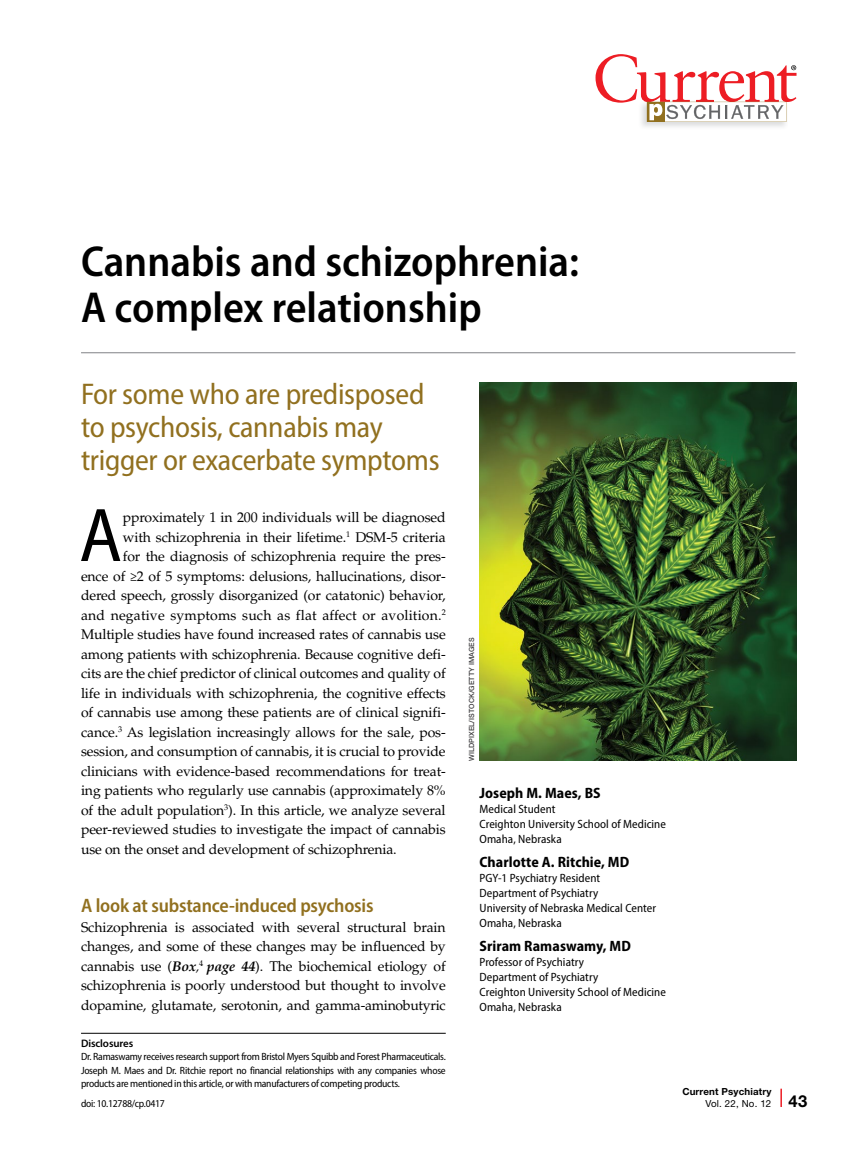
<style>
.page{position:relative;width:851px;height:1161px;background:#fff}
.page>*{position:absolute;margin:0;border:0;box-sizing:border-box;transform-origin:0 0}
.body_dropcap{font:semi-condensed 76.8px "Myriad Pro";color:#000}
.t1{font:600 semi-condensed 43.5px/46.5px "Myriad Pro";color:#000}
.abstract{font:semi-condensed 30px/33px "Myriad Pro";letter-spacing:-.01em;color:#91701f}
.sub2{font:600 semi-condensed 19.5px "Myriad Pro";letter-spacing:-.01em;color:#91701f}
.bbody_byline{font:700 semi-condensed 15px "Myriad Pro";letter-spacing:.005em;color:#000}
.body_dropcap-2{font:14.1px "Palatino LT Std";letter-spacing:-.01em;color:#000}
.body{font:14.1px/19.5px "Palatino LT Std";letter-spacing:-.01em;color:#000;text-align:justify}
.body_dropcap-3{font:14.1px "Palatino LT Std";letter-spacing:.01em;color:#000}
.body_af{font:semi-condensed 12px "Myriad Pro";letter-spacing:.005em;color:#000}
.bbody_disclosure{font:600 10.8px "Myriad Pro";letter-spacing:-.01em;color:#000}
.disclosure{font:semi-condensed 10.5px/13.5px "Myriad Pro";letter-spacing:-.025em;color:#000;text-align:justify}
.t2{font:700 9.75px/12px "Helvetica Neue LT Std";letter-spacing:.015em;color:#000}
.t3{font:500 7.2px "Helvetica Neue LT Std";letter-spacing:.01em;color:#414042}
.s1{font-weight:700;font-style:italic}
.s2{font-style:italic}
.s3{font-weight:400}
.s4{font-size:16.5px}
</style>
<div class="page">
<svg style="left:780px;top:1089px;width:1px;height:18px"></svg>
<hr style="left:81px;top:353px;width:714px;height:1px;background:#808285">
<svg style="left:595px;top:54px;width:201px;height:68px"></svg>
<img style="left:479px;top:383px;width:317px;height:377px">
<hr style="left:81px;top:1033px;width:365px;height:1px;background:#000">
<p class="t1" style="left:81px;top:237px;width:499px">Cannabis and schizophrenia:<br>A complex relationship</p>
<p class="abstract" style="left:81px;top:377px;width:360px">For some who are predisposed to psychosis, cannabis may trigger or exacerbate symptoms</p>
<p class="body_dropcap" style="left:79px;top:488px;width:44px">A</p>
<p class="body_dropcap-2" style="left:123px;top:509px;width:324px">pproximately 1 in 200 individuals will be diagnosed</p>
<p class="body_dropcap-2" style="left:123px;top:528px;width:324px">with schizophrenia in their lifetime.<sup>1</sup> DSM-5 criteria</p>
<p class="body_dropcap-2" style="left:123px;top:548px;width:324px">for the diagnosis of schizophrenia require the pres-</p>
<p class="body_dropcap-2" style="left:81px;top:567px;width:366px">ence of ≥2 of 5 symptoms: delusions, hallucinations, disor-</p>
<p class="body_dropcap-2" style="left:81px;top:587px;width:366px">dered speech, grossly disorganized (or catatonic) behavior,</p>
<p class="body_dropcap-3" style="left:81px;top:606px;width:366px">and negative symptoms such as flat affect or avolition.<sup>2</sup></p>
<p class="body_dropcap-2" style="left:81px;top:626px;width:366px">Multiple studies have found increased rates of cannabis use</p>
<p class="body_dropcap-2" style="left:81px;top:645px;width:366px">among patients with schizophrenia. Because cognitive defi-</p>
<p class="body_dropcap-2" style="left:81px;top:665px;width:366px">cits are the chief predictor of clinical outcomes and quality of</p>
<p class="body_dropcap-2" style="left:81px;top:684px;width:366px">life in individuals with schizophrenia, the cognitive effects</p>
<p class="body_dropcap-2" style="left:81px;top:704px;width:366px">of cannabis use among these patients are of clinical signifi-</p>
<p class="body_dropcap-2" style="left:81px;top:723px;width:366px">cance.<sup>3</sup> As legislation increasingly allows for the sale, pos-</p>
<p class="body_dropcap-2" style="left:81px;top:743px;width:366px">session, and consumption of cannabis, it is crucial to provide</p>
<p class="body_dropcap-2" style="left:81px;top:762px;width:366px">clinicians with evidence-based recommendations for treat-</p>
<p class="body_dropcap-2" style="left:81px;top:782px;width:366px">ing patients who regularly use cannabis (approximately 8%</p>
<p class="body_dropcap-2" style="left:81px;top:801px;width:366px">of the adult population<sup>3</sup>). In this article, we analyze several</p>
<p class="body_dropcap-2" style="left:81px;top:821px;width:366px">peer-reviewed studies to investigate the impact of cannabis</p>
<p class="body_dropcap-2" style="left:81px;top:840px;width:317px">use on the onset and development of schizophrenia.</p>
<p class="sub2" style="left:81px;top:893px;width:294px">A look at substance-induced psychosis</p>
<p class="body" style="left:81px;top:917px;width:366px">Schizophrenia is associated with several structural brain changes, and some of these changes may be influenced by cannabis use (<span class="s1">Box</span><span class="s2">,</span><sup>4</sup> <span class="s1">page 44</span>). The biochemical etiology of schizophrenia is poorly understood but thought to involve dopamine, glutamate, serotonin, and gamma-aminobutyric</p>
<p class="bbody_disclosure" style="left:81px;top:1036px;width:54px">Disclosures</p>
<p class="disclosure" style="left:81px;top:1050px;width:366px">Dr. Ramaswamy receives research support from Bristol Myers Squibb and Forest Pharmaceuticals.<br>Joseph M. Maes and Dr. Ritchie report no financial relationships with any companies whose products are mentioned in this article, or with manufacturers of competing products.</p>
<p class="disclosure" style="left:81px;top:1097px;width:85px">doi: 10.12788/cp.0417</p>
<p class="t3" style="left:467px;top:761px;width:125px;rotate:-90deg">WILDPIXEL/ISTOCK/GETTY IMAGES</p>
<p class="bbody_byline" style="left:479px;top:784px;width:123px">Joseph M. Maes, BS</p>
<p class="body_af" style="left:479px;top:802px;width:77px">Medical Student</p>
<p class="body_af" style="left:479px;top:817px;width:188px">Creighton University School of Medicine</p>
<p class="body_af" style="left:479px;top:832px;width:84px">Omaha, Nebraska</p>
<p class="bbody_byline" style="left:479px;top:852px;width:151px">Charlotte A. Ritchie, MD</p>
<p class="body_af" style="left:479px;top:871px;width:122px">PGY-1 Psychiatry Resident</p>
<p class="body_af" style="left:479px;top:886px;width:120px">Department of Psychiatry</p>
<p class="body_af" style="left:479px;top:901px;width:178px">University of Nebraska Medical Center</p>
<p class="body_af" style="left:479px;top:916px;width:84px">Omaha, Nebraska</p>
<p class="bbody_byline" style="left:479px;top:936px;width:153px">Sriram Ramaswamy, MD</p>
<p class="body_af" style="left:479px;top:954px;width:106px">Professor of Psychiatry</p>
<p class="body_af" style="left:479px;top:969px;width:120px">Department of Psychiatry</p>
<p class="body_af" style="left:479px;top:984px;width:188px">Creighton University School of Medicine</p>
<p class="body_af" style="left:479px;top:999px;width:84px">Omaha, Nebraska</p>
<p class="t2" style="left:705px;top:1085px;width:103px;text-indent:-23px">Current Psychiatry<br><span class="s3">Vol. 22, No. 12</span> <span class="s4">43</span></p>
</div>
